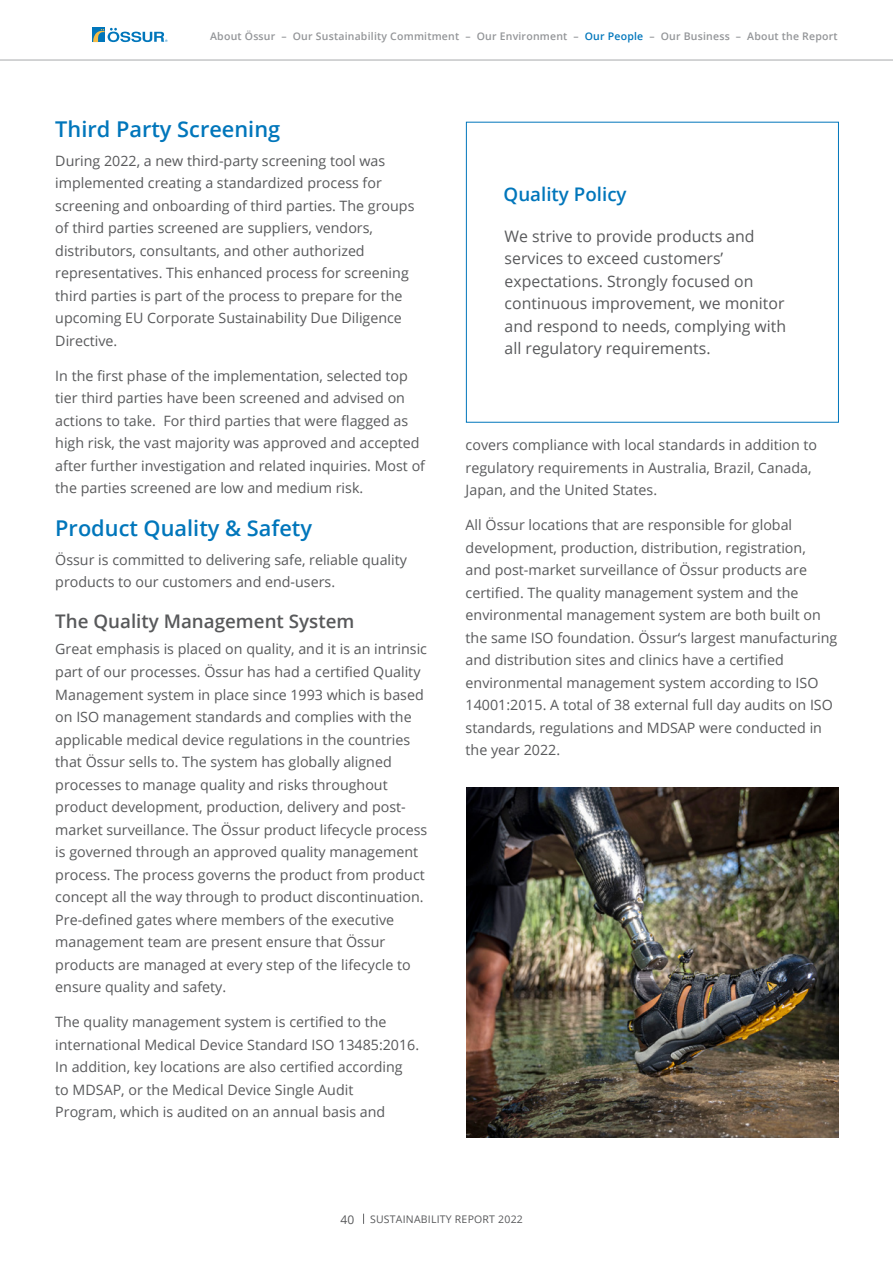
<style>
.page{position:relative;width:893px;height:1263px;background:#fff}
.page>*{position:absolute;margin:0;border:0;box-sizing:border-box;transform-origin:0 0}
.t1{font:600 21.75px "Open Sans";color:#0076bb}
.t2{font:600 18.75px "Open Sans";color:#58595b}
.t3{font:600 18.75px "Open Sans";color:#0076bb}
.t4{font:15.9px/22.5px "Open Sans";color:#58595b}
.t5{font:14.25px/22.5px "Open Sans";color:#58595b}
.t6{font:12px "Open Sans";color:#58595b}
.t7{font:600 10.5px "Open Sans";letter-spacing:.02em;color:#939598}
.t8{font:10.5px "Open Sans";letter-spacing:.02em;color:#58595b}
.s1{color:#0076bb}
</style>
<div class="page">
<svg style="left:92px;top:27px;width:13px;height:16px"></svg>
<div style="left:92px;top:28px;width:13px;height:14px;background:#0076bb"></div>
<svg style="left:93px;top:28px;width:75px;height:14px"></svg>
<hr style="left:0;top:60px;width:893px;height:1px;background:#a7a9ac">
<div style="left:466px;top:122px;width:373px;height:301px;border:1px solid #0076bb"></div>
<img style="left:467px;top:787px;width:372px;height:350px">
<p class="t7" style="left:210px;top:29px;width:629px">About Össur – Our Sustainability Commitment – Our Environment – <span class="s1">Our People</span> – Our Business – About the Report</p>
<h1 class="t1" style="left:55px;top:114px;width:226px">Third Party Screening</h1>
<p class="t5" style="left:55px;top:149px;width:361px">During 2022, a new third-party screening tool was implemented creating a standardized process for screening and onboarding of third parties. The groups of third parties screened are suppliers, vendors, distributors, consultants, and other authorized representatives. This enhanced process for screening third parties is part of the process to prepare for the upcoming EU Corporate Sustainability Due Diligence Directive.</p>
<p class="t5" style="left:55px;top:364px;width:371px">In the first phase of the implementation, selected top tier third parties have been screened and advised on actions to take. For third parties that were flagged as high risk, the vast majority was approved and accepted after further investigation and related inquiries. Most of the parties screened are low and medium risk.</p>
<h1 class="t1" style="left:55px;top:513px;width:258px">Product Quality &amp; Safety</h1>
<p class="t5" style="left:55px;top:548px;width:353px">Össur is committed to delivering safe, reliable quality products to our customers and end-users.</p>
<h2 class="t2" style="left:55px;top:608px;width:301px">The Quality Management System</h2>
<p class="t5" style="left:55px;top:638px;width:374px">Great emphasis is placed on quality, and it is an intrinsic part of our processes. Össur has had a certified Quality Management system in place since 1993 which is based on ISO management standards and complies with the applicable medical device regulations in the countries that Össur sells to. The system has globally aligned processes to manage quality and risks throughout product development, production, delivery and post&shy;market surveillance. The Össur product lifecycle process is governed through an approved quality management process. The process governs the product from product concept all the way through to product discontinuation.<br>Pre-defined gates where members of the executive management team are present ensure that Össur products are managed at every step of the lifecycle to ensure quality and safety.</p>
<p class="t5" style="left:55px;top:1010px;width:365px">The quality management system is certified to the international Medical Device Standard ISO 13485:2016.<br>In addition, key locations are also certified according to MDSAP, or the Medical Device Single Audit<br>Program, which is audited on an annual basis and</p>
<h2 class="t3" style="left:504px;top:181px;width:125px">Quality Policy</h2>
<p class="t4" style="left:505px;top:224px;width:283px">We strive to provide products and services to exceed customers’ expectations. Strongly focused on continuous improvement, we monitor and respond to needs, complying with all regulatory requirements.</p>
<p class="t5" style="left:466px;top:433px;width:353px">covers compliance with local standards in addition to regulatory requirements in Australia, Brazil, Canada,<br>Japan, and the United States.</p>
<p class="t5" style="left:466px;top:514px;width:373px">All Össur locations that are responsible for global development, production, distribution, registration,<br>and post-market surveillance of Össur products are certified. The quality management system and the environmental management system are both built on the same ISO foundation. Össur‘s largest manufacturing and distribution sites and clinics have a certified environmental management system according to ISO 14001:2015. A total of 38 external full day audits on ISO standards, regulations and MDSAP were conducted in the year 2022.</p>
<p class="t6" style="left:341px;top:1211px;width:15px">40</p>
<p class="t8" style="left:370px;top:1212px;width:154px">SUSTAINABILITY REPORT 2022</p>
</div>
